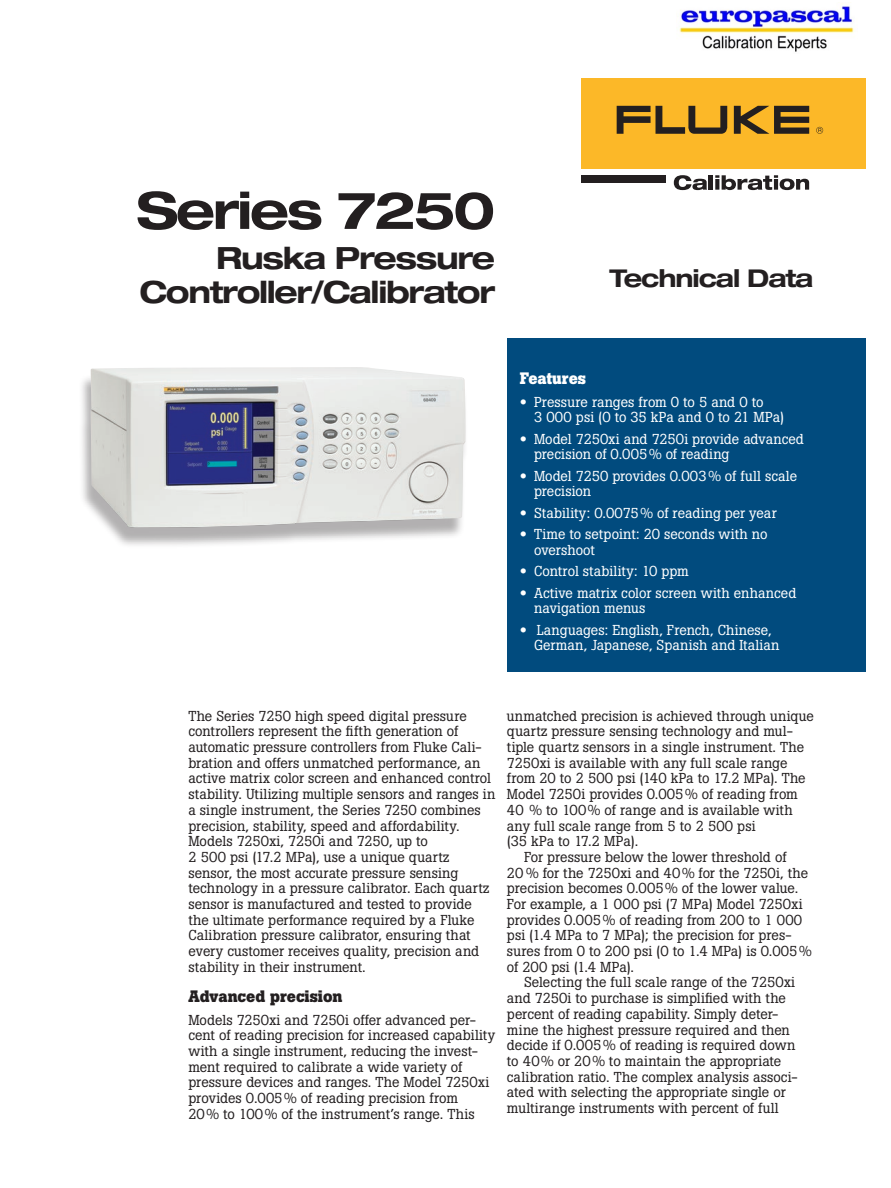
<style>
.page{position:relative;width:891px;height:1188px;background:#fff}
.page>*{position:absolute;margin:0;border:0;box-sizing:border-box;transform-origin:0 0}
.t1{font:700 expanded 51.3px "Helvetica Neue LT Std";letter-spacing:-.045em;color:#231f20}
.t2{font:700 expanded 30.6px/34.2px "Helvetica Neue LT Std";letter-spacing:-.045em;color:#231f20;text-align:right}
.t3{font:700 expanded 24.6px "Helvetica Neue LT Std";letter-spacing:-.045em;color:#231f20}
.t4{font:700 16.35px "Boton Pro";color:#231f20}
.t5{font:700 16.35px "Boton Pro";color:#fff}
.t6{font:14.25px/15.8px "Boton Pro";letter-spacing:.005em;color:#231f20}
.t7{font:14.25px/15.8px "Boton Pro";color:#fff}
.s1{font-family:"Helvetica Neue LT Std";font-weight:700;font-stretch:expanded}
</style>
<div class="page">
<img style="left:679px;top:3px;width:175px;height:49px">
<div style="left:581px;top:78px;width:284px;height:91px;background:#fcb828"></div>
<svg style="left:734px;top:106px;width:75px;height:28px"></svg>
<svg style="left:617px;top:106px;width:110px;height:28px"></svg>
<svg style="left:816px;top:127px;width:7px;height:7px"></svg>
<div style="left:581px;top:175px;width:85px;height:7px;background:#231f20"></div>
<svg style="left:674px;top:175px;width:33px;height:15px"></svg>
<hr style="left:709px;top:175px;width:4px;height:15px;background:#231f20">
<svg style="left:715px;top:175px;width:94px;height:15px"></svg>
<div style="left:78px;top:372px;width:390px;height:176px;background:#231f20;opacity:.35"></div>
<img style="left:90px;top:367px;width:376px;height:161px">
<div style="left:507px;top:338px;width:358px;height:334px;background:#014b7e"></div>
<h1 class="t1" style="left:136px;top:178px;width:360px">Series 7250</h1>
<h2 class="t2" style="left:139px;top:240px;width:357px">Ruska Pressure<br>Controller/Calibrator</h2>
<h3 class="t3" style="left:609px;top:263px;width:206px">Technical Data</h3>
<p class="t5" style="left:520px;top:368px;width:68px">Features</p>
<p class="t7" style="left:534px;top:394px;width:252px;text-indent:-14px"><span class="s1">•</span> Pressure ranges from 0 to 5 and 0 to<br>3 000 psi (0 to 35 kPa and 0 to 21 MPa)</p>
<p class="t7" style="left:534px;top:431px;width:271px;text-indent:-14px"><span class="s1">•</span> Model 7250xi and 7250i provide advanced precision of 0.005% of reading</p>
<p class="t7" style="left:534px;top:468px;width:265px;text-indent:-14px"><span class="s1">•</span> Model 7250 provides 0.003% of full scale precision</p>
<p class="t7" style="left:520px;top:505px;width:258px"><span class="s1">•</span> Stability: 0.0075% of reading per year</p>
<p class="t7" style="left:534px;top:526px;width:235px;text-indent:-14px"><span class="s1">•</span> Time to setpoint: 20 seconds with no overshoot</p>
<p class="t7" style="left:520px;top:563px;width:171px"><span class="s1">•</span> Control stability: 10 ppm</p>
<p class="t7" style="left:534px;top:585px;width:264px;text-indent:-14px"><span class="s1">•</span> Active matrix color screen with enhanced navigation menus</p>
<p class="t7" style="left:534px;top:622px;width:247px;text-indent:-14px"><span class="s1">•</span> Languages: English, French, Chinese,<br>German, Japanese, Spanish and Italian</p>
<p class="t6" style="left:188px;top:708px;width:308px">The Series 7250 high speed digital pressure controllers represent the fifth generation of automatic pressure controllers from Fluke Cali&shy;bration and offers unmatched performance, an active matrix color screen and enhanced control stability. Utilizing multiple sensors and ranges in a single instrument, the Series 7250 combines precision, stability, speed and affordability.<br>Models 7250xi, 7250i and 7250, up to<br>2 500 psi (17.2 MPa), use a unique quartz sensor, the most accurate pressure sensing technology in a pressure calibrator. Each quartz sensor is manufactured and tested to provide the ultimate performance required by a Fluke Calibration pressure calibrator, ensuring that every customer receives quality, precision and stability in their instrument.</p>
<p class="t4" style="left:188px;top:986px;width:156px">Advanced precision</p>
<p class="t6" style="left:188px;top:1012px;width:308px">Models 7250xi and 7250i offer advanced per&shy;cent of reading precision for increased capability with a single instrument, reducing the invest&shy;ment required to calibrate a wide variety of pressure devices and ranges. The Model 7250xi provides 0.005% of reading precision from<br>20% to 100% of the instrument’s range. This</p>
<p class="t6" style="left:507px;top:708px;width:309px">unmatched precision is achieved through unique</p>
<p class="t6" style="left:507px;top:724px;width:288px">quartz pressure sensing technology and mul-</p>
<p class="t6" style="left:507px;top:739px;width:299px">tiple quartz sensors in a single instrument. The</p>
<p class="t6" style="left:507px;top:755px;width:282px">7250xi is available with any full scale range</p>
<p class="t6" style="left:507px;top:771px;width:300px">from 20 to 2 500 psi (140 kPa to 17.2 MPa). The</p>
<p class="t6" style="left:507px;top:786px;width:292px">Model 7250i provides 0.005% of reading from</p>
<p class="t6" style="left:507px;top:802px;width:287px">40 % to 100% of range and is available with</p>
<p class="t6" style="left:507px;top:818px;width:250px">any full scale range from 5 to 2 500 psi</p>
<p class="t6" style="left:507px;top:833px;width:133px">(35 kPa to 17.2 MPa).</p>
<p class="t6" style="left:524px;top:849px;width:264px">For pressure below the lower threshold of</p>
<p class="t6" style="left:507px;top:865px;width:303px">20 % for the 7250xi and 40% for the 7250i, the</p>
<p class="t6" style="left:507px;top:880px;width:293px">precision becomes 0.005% of the lower value.</p>
<p class="t6" style="left:507px;top:896px;width:297px">For example, a 1 000 psi (7 MPa) Model 7250xi</p>
<p class="t6" style="left:507px;top:912px;width:297px">provides 0.005% of reading from 200 to 1 000</p>
<p class="t6" style="left:507px;top:928px;width:286px">psi (1.4 MPa to 7 MPa); the precision for pres-</p>
<p class="t6" style="left:507px;top:943px;width:306px">sures from 0 to 200 psi (0 to 1.4 MPa) is 0.005%</p>
<p class="t6" style="left:507px;top:959px;width:129px">of 200 psi (1.4 MPa).</p>
<p class="t6" style="left:524px;top:975px;width:273px">Selecting the full scale range of the 7250xi</p>
<p class="t6" style="left:507px;top:990px;width:281px">and 7250i to purchase is simplified with the</p>
<p class="t6" style="left:507px;top:1006px;width:273px">percent of reading capability. Simply deter-</p>
<p class="t6" style="left:507px;top:1022px;width:285px">mine the highest pressure required and then</p>
<p class="t6" style="left:507px;top:1037px;width:290px">decide if 0.005% of reading is required down</p>
<p class="t6" style="left:507px;top:1053px;width:276px">to 40% or 20% to maintain the appropriate</p>
<p class="t6" style="left:507px;top:1069px;width:292px">calibration ratio. The complex analysis associ-</p>
<p class="t6" style="left:507px;top:1084px;width:280px">ated with selecting the appropriate single or</p>
<p class="t6" style="left:507px;top:1100px;width:273px">multirange instruments with percent of full</p>
</div>
